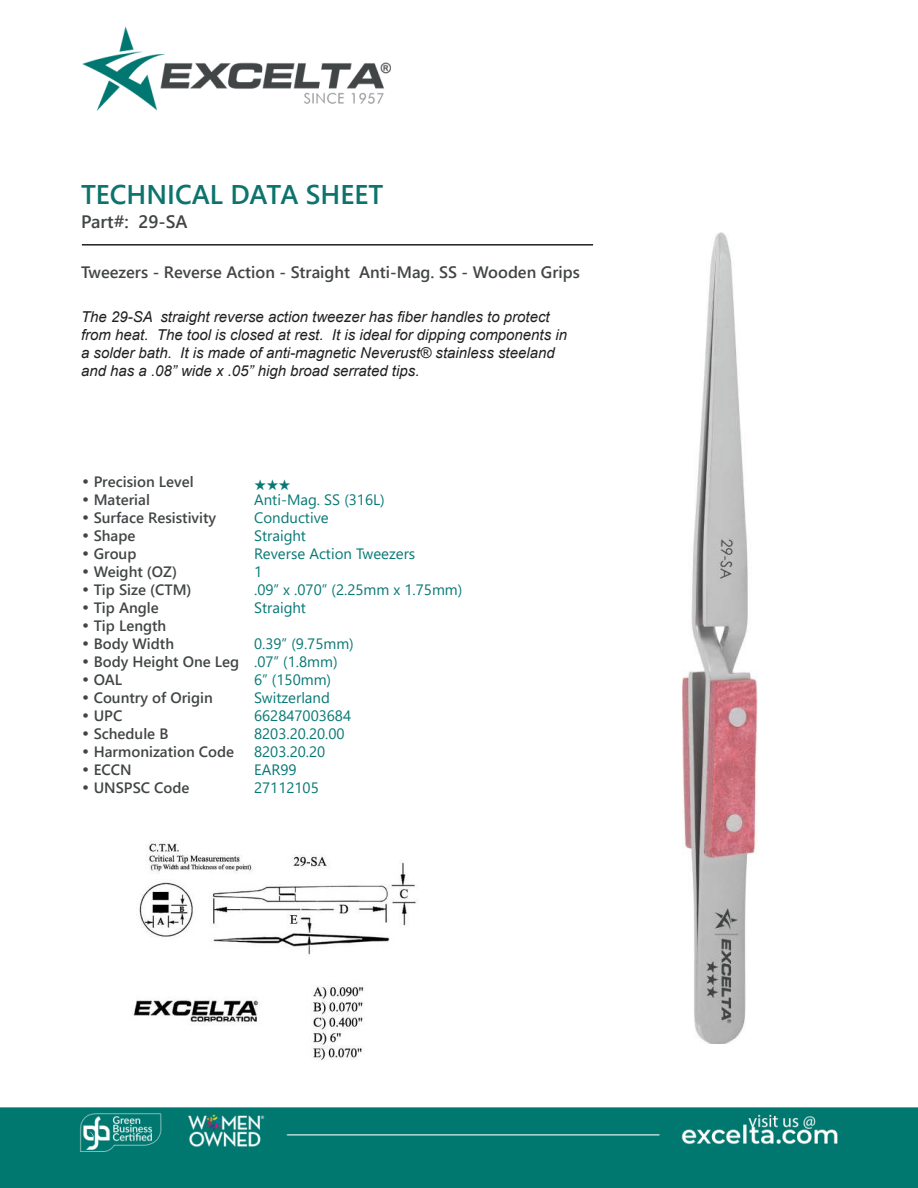
<style>
.page{position:relative;width:918px;height:1188px;background:#fff}
.page>*{position:absolute;margin:0;border:0;box-sizing:border-box;transform-origin:0 0}
.t1{font:700 27px "Yu Gothic UI";color:#0d746d}
.t2{font:700 18px "Yu Gothic UI";color:#424546}
.t3{font:700 16.5px "Yu Gothic UI";color:#424546}
.t4{font:italic 15px/18px "Arial";color:#221f1f}
.t5{font:700 15px "Yu Gothic UI";color:#424546}
.t6{font:15px "Yu Gothic UI";color:#087875}
.t7{font:15px "Zapf Ding Bats";color:#087875}
.s1{font-family:"Century Gothic";font-weight:400}
.s2{font-weight:400;color:#087875}
</style>
<div class="page">
<img style="left:0;top:26px;width:918px;height:1162px">
<img style="left:683px;top:232px;width:74px;height:812px">
<img style="left:121px;top:841px;width:299px;height:225px">
<hr style="left:82px;top:244px;width:511px;height:2px;background:#221f1f">
<h1 class="t1" style="left:81px;top:183px;width:304px">TECHNICAL DATA SHEET</h1>
<p class="t2" style="left:81px;top:215px;width:108px">Part#: 29-SA</p>
<p class="t3" style="left:81px;top:265px;width:500px">Tweezers - Reverse Action - Straight Anti-Mag. SS - Wooden Grips</p>
<p class="t4" style="left:81px;top:308px;width:488px">The 29-SA straight reverse action tweezer has 昀椀ber handles to protect from heat. The tool is closed at rest. It is ideal for dipping components in a solder bath. It is made of anti-magnetic Neverust® stainless steeland and has a .08” wide x .05” high broad serrated tips.</p>
<p class="t5" style="left:81px;top:475px;width:114px"><span class="s1">•</span> Precision Level</p>
<p class="t7" style="left:254px;top:476px;width:38px">★★★</p>
<p class="t5" style="left:81px;top:493px;width:70px"><span class="s1">•</span> Material</p>
<p class="t6" style="left:254px;top:494px;width:132px">Anti-Mag. SS (316L)</p>
<p class="t5" style="left:81px;top:511px;width:137px"><span class="s1">•</span> Surface Resistivity</p>
<p class="t6" style="left:254px;top:512px;width:76px">Conductive</p>
<p class="t5" style="left:81px;top:529px;width:56px"><span class="s1">•</span> Shape</p>
<p class="t6" style="left:254px;top:530px;width:53px">Straight</p>
<p class="t5" style="left:81px;top:547px;width:57px"><span class="s1">•</span> Group</p>
<p class="t6" style="left:254px;top:548px;width:163px">Reverse Action Tweezers</p>
<p class="t5" style="left:81px;top:565px;width:98px"><span class="s1">•</span> Weight (OZ)</p>
<p class="t6" style="left:254px;top:566px;width:10px">1</p>
<p class="t5" style="left:81px;top:583px;width:112px"><span class="s1">•</span> Tip Size (CTM)</p>
<p class="t6" style="left:254px;top:584px;width:210px">.09” x .070” (2.25mm x 1.75mm)</p>
<p class="t5" style="left:81px;top:601px;width:79px"><span class="s1">•</span> Tip Angle</p>
<p class="t6" style="left:254px;top:602px;width:53px">Straight</p>
<p class="t5" style="left:81px;top:619px;width:87px"><span class="s1">•</span> Tip Length</p>
<p class="t5" style="left:81px;top:637px;width:95px"><span class="s1">•</span> Body Width</p>
<p class="t6" style="left:254px;top:638px;width:101px">0.39” (9.75mm)</p>
<p class="t5" style="left:81px;top:655px;width:258px"><span class="s1">•</span> Body Height One Leg <span class="s2">.07” (1.8mm)</span></p>
<p class="t5" style="left:81px;top:673px;width:43px"><span class="s1">•</span> OAL</p>
<p class="t6" style="left:254px;top:674px;width:78px">6” (150mm)</p>
<p class="t5" style="left:81px;top:691px;width:133px"><span class="s1">•</span> Country of Origin</p>
<p class="t6" style="left:254px;top:692px;width:77px">Switzerland</p>
<p class="t5" style="left:81px;top:709px;width:43px"><span class="s1">•</span> UPC</p>
<p class="t6" style="left:254px;top:710px;width:99px">662847003684</p>
<p class="t5" style="left:81px;top:727px;width:89px"><span class="s1">•</span> Schedule B</p>
<p class="t6" style="left:254px;top:728px;width:92px">8203.20.20.00</p>
<p class="t5" style="left:81px;top:745px;width:155px"><span class="s1">•</span> Harmonization Code</p>
<p class="t6" style="left:254px;top:746px;width:73px">8203.20.20</p>
<p class="t5" style="left:81px;top:763px;width:52px"><span class="s1">•</span> ECCN</p>
<p class="t6" style="left:254px;top:764px;width:44px">EAR99</p>
<p class="t5" style="left:81px;top:781px;width:110px"><span class="s1">•</span> UNSPSC Code</p>
<p class="t6" style="left:254px;top:782px;width:66px">27112105</p>
</div>
